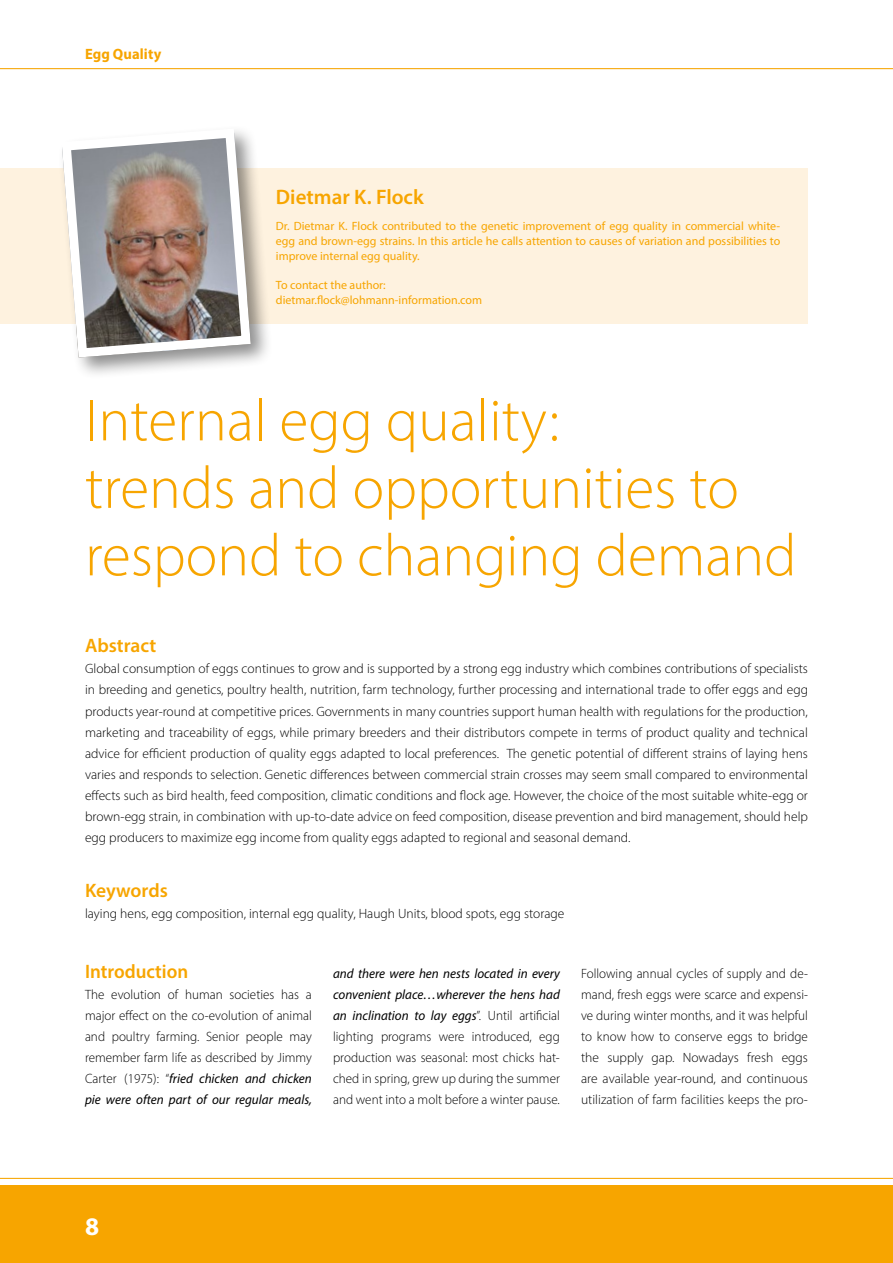
<style>
.page{position:relative;width:893px;height:1263px;background:#fff}
.page>*{position:absolute;margin:0;border:0;box-sizing:border-box;transform-origin:0 0}
.t1{font:300 60px/67.5px "Myriad Pro";color:#f7a500}
.t2{font:700 25.35px "Myriad Pro";color:#fff}
.t3{font:600 21px "Myriad Pro";color:#f7a500}
.t4{font:600 19.5px "Myriad Pro";color:#f7a500}
.t5{font:700 15px "Myriad Pro";letter-spacing:.005em;color:#f7a500}
.t6{font:300 13.5px/21px "Myriad Pro";color:#000;text-align:justify}
.t7{font:12px/15px "Myriad Pro";color:#f7a500;text-align:justify}
.s1{font-weight:400;font-style:italic}
</style>
<div class="page">
<hr style="left:0;top:1178px;width:893px;height:1px;background:#f7a500">
<div style="left:0;top:1186px;width:893px;height:77px;background:#f7a500"></div>
<hr style="left:0;top:68px;width:893px;height:1px;background:#f7a500">
<div style="left:0;top:168px;width:808px;height:156px;background:#fef2df"></div>
<div style="left:57px;top:124px;width:216px;height:256px;background:#000;opacity:.45"></div>
<svg style="left:57px;top:124px;width:198px;height:238px"></svg>
<p class="t5" style="left:85px;top:45px;width:78px">Egg Quality</p>
<h3 class="t3" style="left:276px;top:183px;width:149px">Dietmar K. Flock</h3>
<p class="t7" style="left:276px;top:218px;width:506px">Dr. Dietmar K. Flock contributed to the genetic improvement of egg quality in commercial white&shy;egg and brown-egg strains. In this article he calls attention to causes of variation and possibilities to improve internal egg quality.</p>
<p class="t7" style="left:276px;top:277px;width:208px">To contact the author: dietmar.flock@lohmann-information.com</p>
<h1 class="t1" style="left:85px;top:386px;width:713px">Internal egg quality:<br>trends and opportunities to respond to changing demand</h1>
<h3 class="t4" style="left:85px;top:633px;width:73px">Abstract</h3>
<p class="t6" style="left:85px;top:658px;width:724px">Global consumption of eggs continues to grow and is supported by a strong egg industry which combines contributions of specialists in breeding and genetics, poultry health, nutrition, farm technology, further processing and international trade to offer eggs and egg products year-round at competitive prices. Governments in many countries support human health with regulations for the production, marketing and traceability of eggs, while primary breeders and their distributors compete in terms of product quality and technical advice for efficient production of quality eggs adapted to local preferences. The genetic potential of different strains of laying hens varies and responds to selection. Genetic differences between commercial strain crosses may seem small compared to environmental effects such as bird health, feed composition, climatic conditions and flock age. However, the choice of the most suitable white-egg or brown-egg strain, in combination with up-to-date advice on feed composition, disease prevention and bird management, should help egg producers to maximize egg income from quality eggs adapted to regional and seasonal demand.</p>
<h3 class="t4" style="left:85px;top:877px;width:84px">Keywords</h3>
<p class="t6" style="left:85px;top:902px;width:481px">laying hens, egg composition, internal egg quality, Haugh Units, blood spots, egg storage</p>
<h3 class="t4" style="left:85px;top:959px;width:105px">Introduction</h3>
<p class="t6" style="left:85px;top:984px;width:228px">The evolution of human societies has a major effect on the co-evolution of animal and poultry farming. Senior people may remember farm life as described by Jimmy Carter (1975): “<span class="s1">fried chicken and chicken pie were often part of our regular meals,</span></p>
<p class="t6" style="left:333px;top:963px;width:228px"><span class="s1">and there were hen nests located in every convenient place…wherever the hens had an inclination to lay eggs</span>”. Until artificial lighting programs were introduced, egg production was seasonal: most chicks hat&shy;ched in spring, grew up during the summer and went into a molt before a winter pause.</p>
<p class="t6" style="left:581px;top:963px;width:228px">Following annual cycles of supply and de&shy;mand, fresh eggs were scarce and expensi&shy;ve during winter months, and it was helpful to know how to conserve eggs to bridge the supply gap. Nowadays fresh eggs are available year-round, and continuous utilization of farm facilities keeps the pro-</p>
<h2 class="t2" style="left:85px;top:1210px;width:16px">8</h2>
</div>
